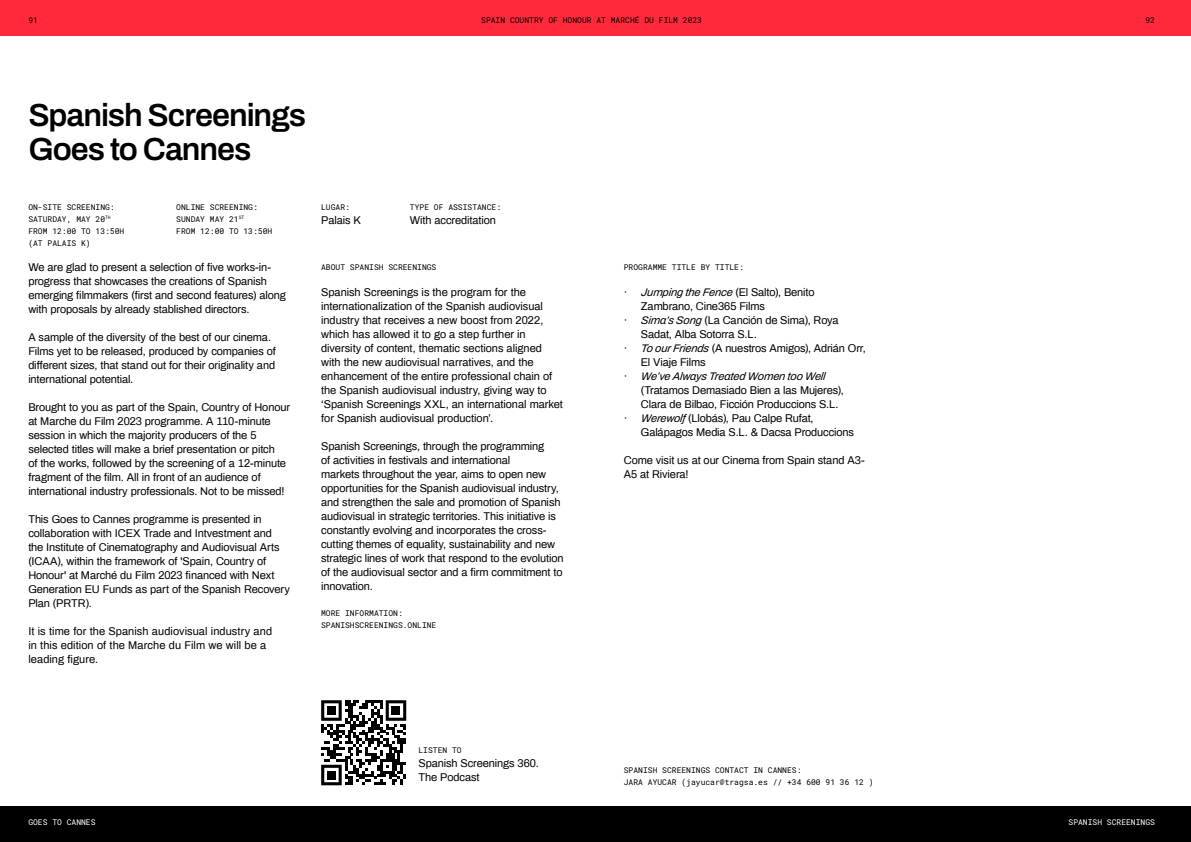
<style>
.page{position:relative;width:1191px;height:842px;background:#fff}
.page>*{position:absolute;margin:0;border:0;box-sizing:border-box;transform-origin:0 0}
.t1{font:600 32px/34px "Archivo";letter-spacing:-.035em;color:#000}
.t2{font:11px/14px "Archivo";letter-spacing:-.01em;color:#000}
.t3{font:italic 11px "Archivo";letter-spacing:-.025em;color:#000}
.t4{font:8px/12px "Roboto Mono";color:#000}
.t5{font:8px "Roboto Mono";color:#fff}
.s1{font-style:italic}
.s2{font-style:normal}
</style>
<div class="page">
<svg style="left:321px;top:700px;width:85px;height:85px"></svg>
<div style="left:327px;top:706px;width:9px;height:9px;background:#000"></div>
<div style="left:391px;top:706px;width:9px;height:9px;background:#000"></div>
<div style="left:327px;top:771px;width:9px;height:8px;background:#000"></div>
<div style="left:595px;top:0;width:596px;height:36px;background:#ff293b"></div>
<div style="left:0;top:0;width:595px;height:36px;background:#ff293b"></div>
<div style="left:595px;top:806px;width:596px;height:36px;background:#000"></div>
<div style="left:0;top:806px;width:595px;height:36px;background:#000"></div>
<p class="t4" style="left:28px;top:14px;width:11px">91</p>
<p class="t4" style="left:481px;top:14px;width:222px">SPAIN COUNTRY OF HONOUR AT MARCHÉ DU FILM 2023</p>
<p class="t4" style="left:1145px;top:14px;width:11px">92</p>
<h1 class="t1" style="left:28px;top:98px;width:279px">Spanish Screenings<br>Goes to Cannes</h1>
<p class="t4" style="left:176px;top:200px;width:97px">ONLINE SCREENING:<br>SUNDAY MAY 21<sup>ST<br></sup>FROM 12:00 TO 13:50H</p>
<p class="t2" style="left:28px;top:260px;width:259px">We are glad to present a selection of five works-in&shy;progress that showcases the creations of Spanish emerging filmmakers (first and second features) along with proposals by already stablished directors.</p>
<p class="t2" style="left:28px;top:330px;width:249px">A sample of the diversity of the best of our cinema.<br>Films yet to be released, produced by companies of different sizes, that stand out for their originality and international potential.</p>
<p class="t2" style="left:28px;top:400px;width:263px">Brought to you as part of the Spain, Country of Honour at Marche du Film 2023 programme. A 110-minute session in which the majority producers of the 5 selected titles will make a brief presentation or pitch<br>of the works, followed by the screening of a 12-minute fragment of the film. All in front of an audience of international industry professionals. Not to be missed!</p>
<p class="t2" style="left:28px;top:512px;width:263px">This Goes to Cannes programme is presented in collaboration with ICEX Trade and Intvestment and<br>the Institute of Cinematography and Audiovisual Arts (ICAA), within the framework of 'Spain, Country of Honour' at Marché du Film 2023 financed with Next Generation EU Funds as part of the Spanish Recovery Plan (PRTR).</p>
<p class="t2" style="left:28px;top:624px;width:245px">It is time for the Spanish audiovisual industry and in this edition of the Marche du Film we will be a leading figure.</p>
<p class="t4" style="left:28px;top:200px;width:98px">ON-SITE SCREENING:<br>SATURDAY, MAY 20<sup>TH<br></sup>FROM 12:00 TO 13:50H (AT PALAIS K)</p>
<p class="t4" style="left:321px;top:200px;width:30px">LUGAR:</p>
<p class="t4" style="left:410px;top:200px;width:93px">TYPE OF ASSISTANCE:</p>
<p class="t2" style="left:410px;top:212px;width:88px">With accreditation</p>
<p class="t2" style="left:321px;top:212px;width:41px">Palais K</p>
<p class="t4" style="left:321px;top:261px;width:117px">ABOUT SPANISH SCREENINGS</p>
<p class="t2" style="left:321px;top:284px;width:243px">Spanish Screenings is the program for the internationalization of the Spanish audiovisual industry that receives a new boost from 2022, which has allowed it to go a step further in diversity of content, thematic sections aligned with the new audiovisual narratives, and the enhancement of the entire professional chain of the Spanish audiovisual industry, giving way to ‘Spanish Screenings XXL, an international market for Spanish audiovisual production’.</p>
<p class="t2" style="left:321px;top:438px;width:244px">Spanish Screenings, through the programming<br>of activities in festivals and international<br>markets throughout the year, aims to open new opportunities for the Spanish audiovisual industry, and strengthen the sale and promotion of Spanish audiovisual in strategic territories. This initiative is constantly evolving and incorporates the cross&shy;cutting themes of equality, sustainability and new strategic lines of work that respond to the evolution of the audiovisual sector and a firm commitment to innovation.</p>
<p class="t4" style="left:321px;top:607px;width:117px">MORE INFORMATION:<br>SPANISHSCREENINGS.ONLINE</p>
<p class="t4" style="left:418px;top:744px;width:45px">LISTEN TO</p>
<p class="t2" style="left:418px;top:756px;width:122px">Spanish Screenings 360.<br>The Podcast</p>
<p class="t4" style="left:624px;top:261px;width:121px">PROGRAMME TITLE BY TITLE:</p>
<p class="t2" style="left:624px;top:284px;width:192px">· <span class="s1">Jumping the Fence</span> (El Salto), Benito</p>
<p class="t2" style="left:641px;top:298px;width:125px">Zambrano, Cine365 Films</p>
<p class="t2" style="left:624px;top:312px;width:216px">· <span class="s1">Sima’s Song</span> (La Canción de Sima), Roya</p>
<p class="t2" style="left:641px;top:326px;width:117px">Sadat, Alba Sotorra S.L.</p>
<p class="t2" style="left:624px;top:340px;width:243px">· <span class="s1">To ourFriends</span> (A nuestros Amigos), Adrián Orr,</p>
<p class="t2" style="left:641px;top:354px;width:66px">El Viaje Films</p>
<p class="t3" style="left:624px;top:368px;width:205px"><span class="s2">·</span> We’ve Always Treated Women too Well</p>
<p class="t2" style="left:641px;top:382px;width:204px">(Tratamos Demasiado Bien a las Mujeres),</p>
<p class="t2" style="left:641px;top:396px;width:199px">Clara de Bilbao, Ficción Produccions S.L.</p>
<p class="t2" style="left:624px;top:410px;width:191px">· <span class="s1">Werewolf</span> (Llobás), Pau Calpe Rufat,</p>
<p class="t2" style="left:641px;top:424px;width:215px">Galápagos Media S.L. &amp; Dacsa Produccions</p>
<p class="t2" style="left:624px;top:452px;width:242px">Come visit us at our Cinema from Spain stand A3-<br>A5 at Riviera!</p>
<p class="t4" style="left:624px;top:764px;width:251px">SPANISH SCREENINGS CONTACT IN CANNES:<br>JARA AYUCAR (jayucar@tragsa.es // +34 600 91 36 12 )</p>
<p class="t5" style="left:28px;top:816px;width:69px">GOES TO CANNES</p>
<p class="t5" style="left:1068px;top:816px;width:88px">SPANISH SCREENINGS</p>
</div>
